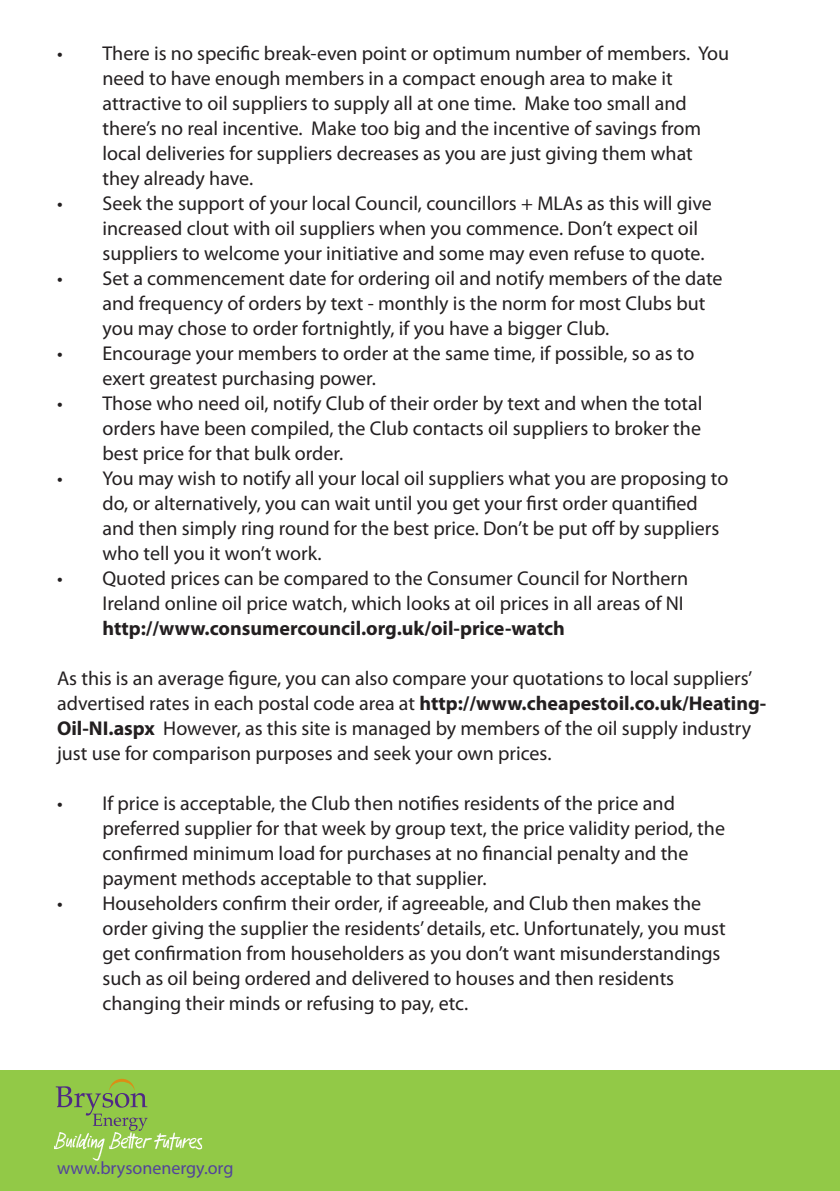
<style>
.page{position:relative;width:840px;height:1191px;background:#fff}
.page>*{position:absolute;margin:0;border:0;box-sizing:border-box;transform-origin:0 0}
.t1{font:20px/25px "Myriad Pro";color:#231f20}
.t2{font:700 20px "Myriad Pro";color:#231f20}
.t3{font:18px "Myriad Pro";color:#52439b}
.s1{font-weight:700}
</style>
<div class="page">
<div style="left:0;top:1071px;width:839px;height:120px;background:#92c947"></div>
<svg style="left:56px;top:1078px;width:92px;height:52px"></svg>
<img style="left:55px;top:1132px;width:147px;height:28px">
<p class="t1" style="left:102px;top:42px;width:628px;text-indent:-45px">• There is no specific break-even point or optimum number of members. You need to have enough members in a compact enough area to make it attractive to oil suppliers to supply all at one time. Make too small and there’s no real incentive. Make too big and the incentive of savings from local deliveries for suppliers decreases as you are just giving them what they already have.</p>
<p class="t1" style="left:102px;top:192px;width:610px;text-indent:-45px">• Seek the support of your local Council, councillors + MLAs as this will give increased clout with oil suppliers when you commence. Don’t expect oil suppliers to welcome your initiative and some may even refuse to quote.</p>
<p class="t1" style="left:102px;top:267px;width:621px;text-indent:-45px">• Set a commencement date for ordering oil and notify members of the date and frequency of orders by text - monthly is the norm for most Clubs but you may chose to order fortnightly, if you have a bigger Club.</p>
<p class="t1" style="left:102px;top:342px;width:593px;text-indent:-45px">• Encourage your members to order at the same time, if possible, so as to exert greatest purchasing power.</p>
<p class="t1" style="left:102px;top:392px;width:601px;text-align:justify;text-indent:-45px">• Those who need oil, notify Club of their order by text and when the total orders have been compiled, the Club contacts oil suppliers to broker the best price for that bulk order.</p>
<p class="t1" style="left:102px;top:467px;width:627px;text-indent:-45px">• You may wish to notify all your local oil suppliers what you are proposing to do, or alternatively, you can wait until you get your first order quantified and then simply ring round for the best price. Don’t be put off by suppliers who tell you it won’t work.</p>
<p class="t1" style="left:57px;top:567px;width:632px;text-align:right">• Quoted prices can be compared to the Consumer Council for Northern<br>Ireland online oil price watch, which looks at oil prices in all areas of NI</p>
<p class="t2" style="left:102px;top:621px;width:464px">http://www.consumercouncil.org.uk/oil-price-watch</p>
<p class="t1" style="left:57px;top:667px;width:710px">As this is an average figure, you can also compare your quotations to local suppliers’ advertised rates in each postal code area at <span class="s1">http://www.cheapestoil.co.uk/Heating-Oil-NI.aspx</span> However, as this site is managed by members of the oil supply industry just use for comparison purposes and seek your own prices.</p>
<p class="t1" style="left:102px;top:792px;width:623px;text-indent:-45px">• If price is acceptable, the Club then notifies residents of the price and preferred supplier for that week by group text, the price validity period, the confirmed minimum load for purchases at no financial penalty and the payment methods acceptable to that supplier.</p>
<p class="t1" style="left:102px;top:892px;width:624px;text-indent:-45px">• Householders confirm their order, if agreeable, and Club then makes the order giving the supplier the residents’details, etc. Unfortunately, you must get confirmation from householders as you don’t want misunderstandings such as oil being ordered and delivered to houses and then residents changing their minds or refusing to pay, etc.</p>
<p class="t3" style="left:57px;top:1161px;width:178px">www.brysonenergy.org</p>
</div>
